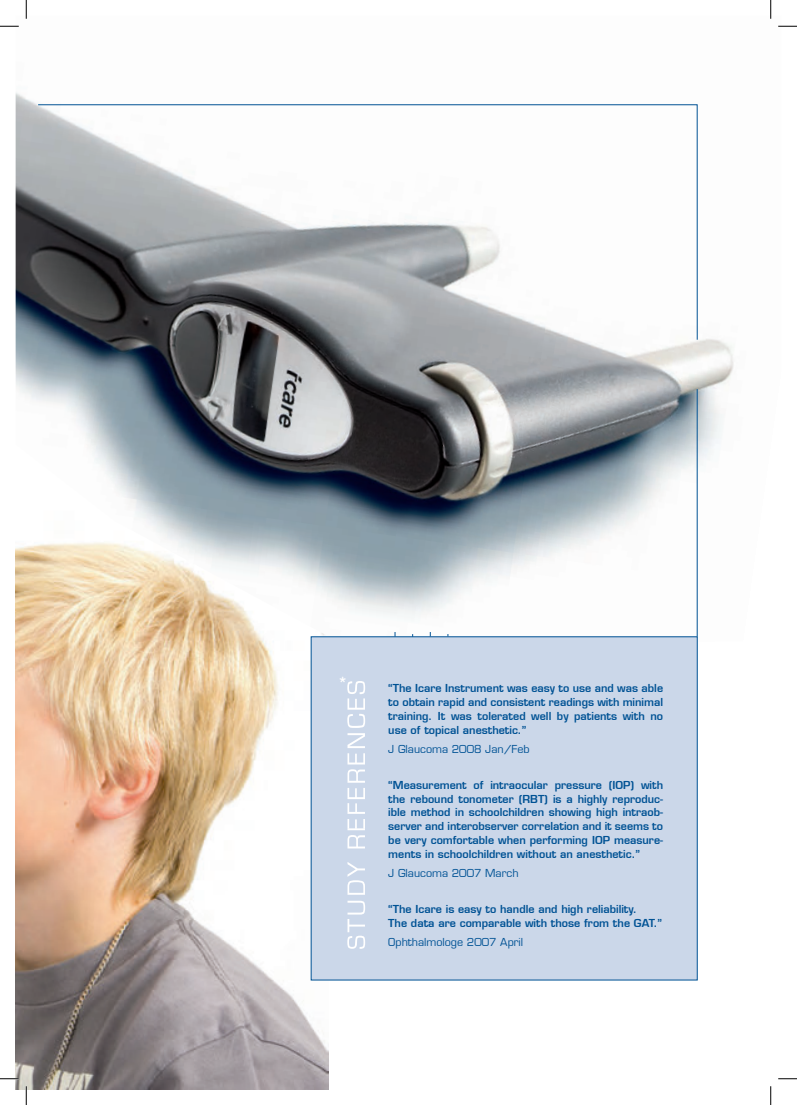
<style>
.page{position:relative;width:797px;height:1105px;background:#fff}
.page>*{position:absolute;margin:0;border:0;box-sizing:border-box;transform-origin:0 0}
.t1{font:600 15px "Eurostile";color:#fff}
.Bodytext{font:600 10.75px/13.8px "Eurostile";color:#005294;text-align:justify}
.Bodytext-2{font:500 10.75px "Eurostile";color:#005294}
</style>
<div class="page">
<img style="left:16px;top:642px;width:312px;height:447px">
<img style="left:16px;top:16px;width:756px;height:626px">
<svg style="left:16px;top:100px;width:682px;height:537px"></svg>
<div style="left:311px;top:636px;width:386px;height:344px;background:#cbd7e9"></div>
<svg style="left:347px;top:681px;width:18px;height:268px"></svg>
<svg style="left:0;top:25px;width:19px;height:2px"></svg>
<svg style="left:778px;top:25px;width:19px;height:2px"></svg>
<svg style="left:0;top:1078px;width:19px;height:1px"></svg>
<svg style="left:778px;top:1078px;width:19px;height:1px"></svg>
<svg style="left:25px;top:0;width:2px;height:19px"></svg>
<svg style="left:25px;top:1086px;width:2px;height:19px"></svg>
<svg style="left:770px;top:0;width:1px;height:19px"></svg>
<svg style="left:770px;top:1086px;width:1px;height:19px"></svg>
<p class="t1" style="left:337px;top:673px;width:12px">*</p>
<p class="Bodytext" style="left:388px;top:681px;width:276px">“The Icare Instrument was easy to use and was able to obtain rapid and consistent readings with minimal training. It was tolerated well by patients with no use of topical anesthetic.”</p>
<p class="Bodytext-2" style="left:388px;top:743px;width:143px">J Glaucoma 2008 Jan/Feb</p>
<p class="Bodytext" style="left:388px;top:778px;width:276px">“Measurement of intraocular pressure (IOP) with the rebound tonometer (RBT) is a highly reproduc&shy;ible method in schoolchildren showing high intraob&shy;server and interobserver correlation and it seems to be very comfortable when performing IOP measure&shy;ments in schoolchildren without an anesthetic.”</p>
<p class="Bodytext-2" style="left:388px;top:867px;width:132px">J Glaucoma 2007 March</p>
<p class="Bodytext" style="left:388px;top:902px;width:250px">“The Icare is easy to handle and high reliability.</p>
<p class="Bodytext" style="left:388px;top:916px;width:275px">The data are comparable with those from the GAT.”</p>
<p class="Bodytext-2" style="left:388px;top:936px;width:136px">Ophthalmologe 2007 April</p>
</div>
